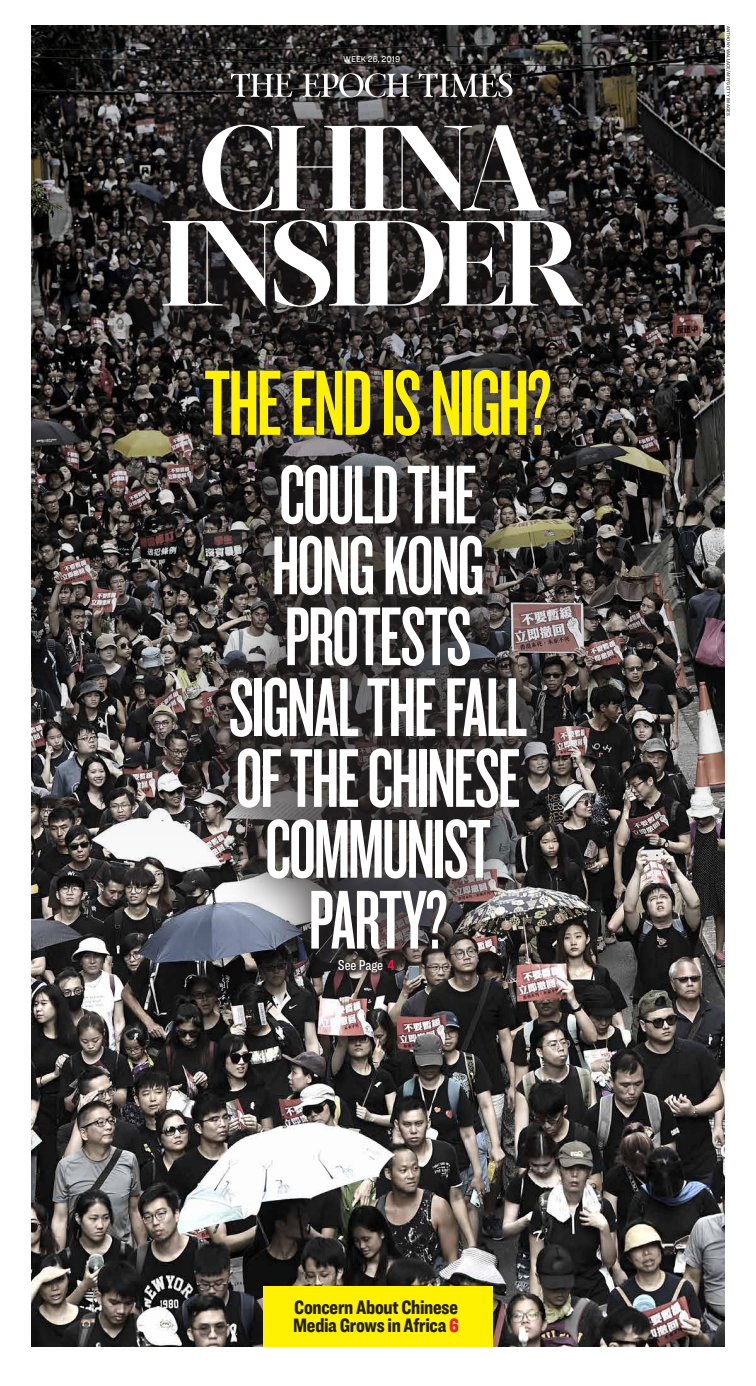
<style>
.page{position:relative;width:756px;height:1386px;background:#fff}
.page>*{position:absolute;margin:0;border:0;box-sizing:border-box;transform-origin:0 0}
.t1{font:700 120.75px/95.1px "Acta Display";letter-spacing:-.075em;color:#fff;text-align:center}
.t2{font:96.25px "Knockout 47 Bantamweight";letter-spacing:-.025em;color:#fff101}
.t3{font:86.62px/70.9px "Knockout 47 Bantamweight";letter-spacing:-.025em;color:#fff;text-align:center}
.t4{font:900 20.12px/18.4px "Ringside Compressed";letter-spacing:-.01em;color:#231f20}
.t5{font:500 14.88px "Ringside Compressed";letter-spacing:-.005em;color:#fff}
.t6{font:500 8.75px "Ringside Narrow";letter-spacing:.005em;color:#fff}
.t7{font:500 4.81px "Ringside Narrow";letter-spacing:.025em;color:#231f20}
.s1{font-weight:700;color:#ed1845}
.s2{color:#ed1845}
</style>
<div class="page">
<img style="left:32px;top:26px;width:692px;height:1310px">
<div style="left:263px;top:1286px;width:230px;height:61px;background:#fff101"></div>
<div style="left:180px;top:414px;width:396px;height:586px;background:#231f20;opacity:.63"></div>
<div style="left:107px;top:70px;width:531px;height:292px;background:#231f20;opacity:.48"></div>
<div style="left:225px;top:68px;width:293px;height:35px;background:#231f20;opacity:.75"></div>
<svg style="left:419px;top:73px;width:94px;height:24px"></svg>
<svg style="left:231px;top:73px;width:61px;height:24px"></svg>
<svg style="left:303px;top:73px;width:106px;height:24px"></svg>
<div style="left:335px;top:957px;width:65px;height:21px;background:#231f20;opacity:.75"></div>
<div style="left:183px;top:348px;width:389px;height:109px;background:#231f20;opacity:.75"></div>
<p class="t6" style="left:343px;top:53px;width:58px">WEEK 26, 2019</p>
<h1 class="t1" style="left:159px;top:122px;width:427px">CHINA<br>INSIDER</h1>
<p class="t2" style="left:204px;top:347px;width:349px">THE END IS NIGH?</p>
<p class="t3" style="left:229px;top:457px;width:300px">COULD THE<br>HONG KONG<br>PROTESTS<br>SIGNAL THE FALL<br>OF THE CHINESE<br>COMMUNIST<br>PARTY?</p>
<p class="t5" style="left:338px;top:955px;width:58px">See Page <span class="s1">4</span></p>
<p class="t4" style="left:293px;top:1297px;width:167px">Concern About Chinese<br>Media Grows in Africa <span class="s2">6</span></p>
<p class="t7" style="left:732px;top:26px;width:91px;rotate:90deg">ANTHONY WALLACE/AFP/Getty Images</p>
</div>
